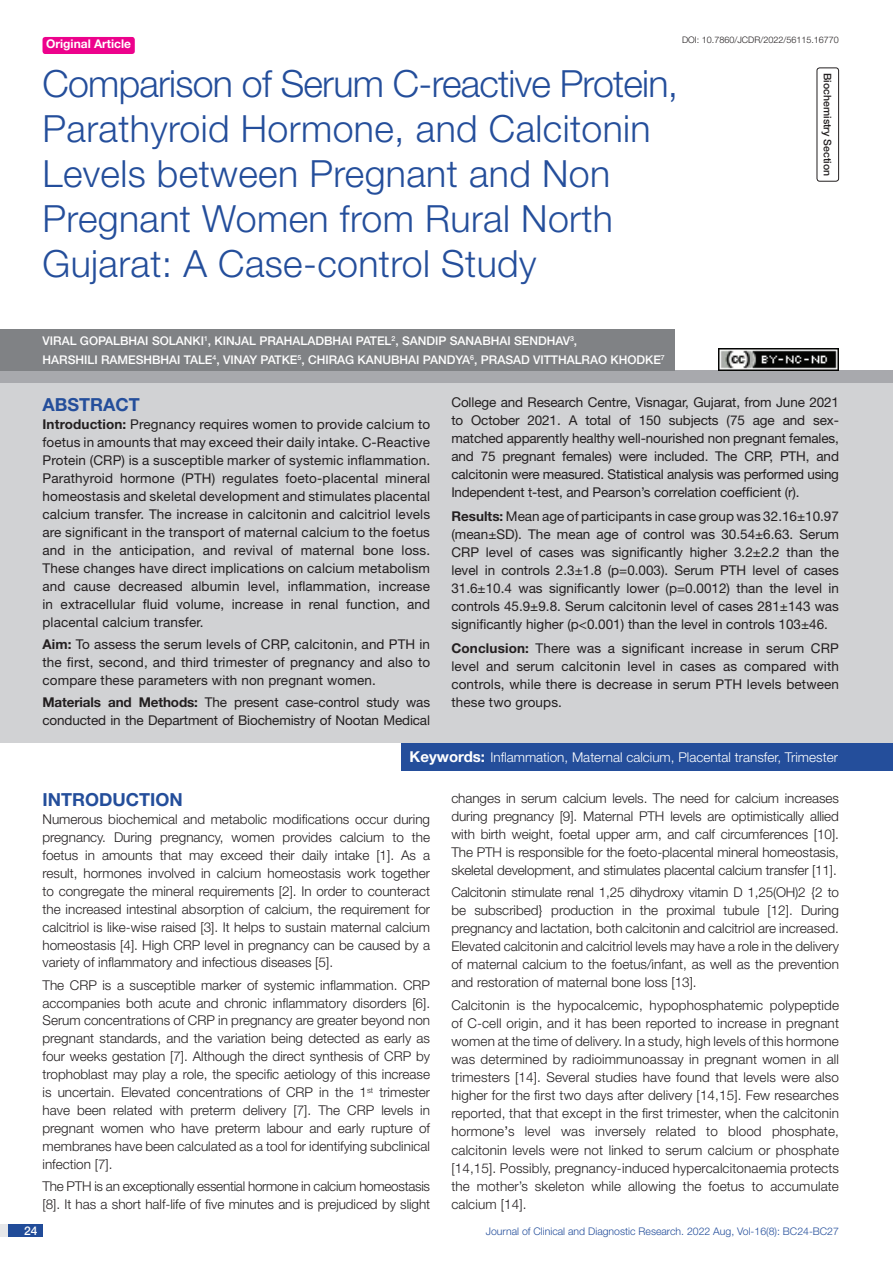
<style>
.page{position:relative;width:893px;height:1263px;background:#fff}
.page>*{position:absolute;margin:0;border:0;box-sizing:border-box;transform-origin:0 0}
.t1{font:300 37.5px/45px "Helvetica Neue";letter-spacing:.01em;color:#244e9b}
.Heading{font:700 18px "Helvetica Neue";color:#244e9b}
.Abstract_head{font:700 18px "Helvetica Neue";color:#244e9b}
.Body_text{font:300 13.5px/17.9px "Helvetica Neue";color:#231f20;text-align:justify}
.Abstract_Text{font:13.5px/18px "Helvetica Neue";color:#231f20;text-align:justify}
.Body_text-2{font:300 13.5px/17.9px "Helvetica Neue";letter-spacing:-.02em;color:#231f20}
.Key_words{font:300 13.5px "Helvetica Neue";color:#fff}
.Author{font:500 12px/18.8px "Helvetica Neue";color:#fff}
.t2{font:700 12px "Helvetica Neue";color:#fff}
.t3{font:300 10.5px "Helvetica Neue";color:#244e9b}
.section{font:500 10.5px "Helvetica Neue";color:#231f20}
.DOI{font:300 9px "Helvetica Neue";color:#231f20}
.s1{font-weight:700}
.s2{font-weight:700;font-size:15px}
.s3{font-weight:400}
</style>
<div class="page">
<div style="left:0;top:1224px;width:43px;height:13px;background:#e6e7e9"></div>
<div style="left:8px;top:1224px;width:35px;height:13px;background:#214c99"></div>
<div style="left:43px;top:37px;width:92px;height:17px;background:#ed028c;border-radius:3px"></div>
<div style="left:817px;top:67px;width:22px;height:115px;border:1px solid #231f20;border-radius:3px"></div>
<div style="left:0;top:371px;width:893px;height:12px;background:#a8a9ad"></div>
<div style="left:0;top:329px;width:675px;height:42px;background:#808285"></div>
<div style="left:0;top:383px;width:893px;height:359px;background:#d1d2d4"></div>
<div style="left:401px;top:743px;width:492px;height:27px;background:#244e9b"></div>
<img style="left:719px;top:348px;width:120px;height:23px">
<p class="t2" style="left:46px;top:37px;width:87px">Original Article</p>
<p class="t1" style="left:43px;top:60px;width:637px">Comparison of Serum C-reactive Protein, Parathyroid Hormone, and Calcitonin Levels between Pregnant and Non Pregnant Women from Rural North Gujarat: A Case-control Study</p>
<p class="DOI" style="left:682px;top:35px;width:158px">DOI: 10.7860/JCDR/2022/56115.16770</p>
<p class="section" style="left:834px;top:73px;width:104px;rotate:90deg">BIOCHEMISTRY SECTION</p>
<p class="Author" style="left:43px;top:331px;width:624px">VIRAL GOPALBHAI SOLANKI<sup>1</sup>, KINJAL PRAHALADBHAI PATEL<sup>2</sup>, SANDIP SANABHAI SENDHAV<sup>3</sup>,<br>HARSHILI RAMESHBHAI TALE<sup>4</sup>, VINAY PATKE<sup>5</sup>, CHIRAG KANUBHAI PANDYA<sup>6</sup>, PRASAD VITTHALRAO KHODKE<sup>7</sup></p>
<p class="Abstract_head" style="left:43px;top:393px;width:99px">ABSTRACT</p>
<p class="Abstract_Text" style="left:43px;top:415px;width:389px"><span class="s1">Introduction:</span> Pregnancy requires women to provide calcium to foetus in amounts that may exceed their daily intake. C-Reactive Protein (CRP) is a susceptible marker of systemic inflammation.<br>Parathyroid hormone (PTH) regulates foeto-placental mineral homeostasis and skeletal development and stimulates placental calcium transfer. The increase in calcitonin and calcitriol levels are significant in the transport of maternal calcium to the foetus and in the anticipation, and revival of maternal bone loss.<br>These changes have direct implications on calcium metabolism and cause decreased albumin level, inflammation, increase in extracellular fluid volume, increase in renal function, and placental calcium transfer.</p>
<p class="Abstract_Text" style="left:43px;top:635px;width:389px"><span class="s1">Aim:</span> To assess the serum levels of CRP, calcitonin, and PTH in the first, second, and third trimester of pregnancy and also to compare these parameters with non pregnant women.</p>
<p class="Abstract_Text" style="left:43px;top:693px;width:389px"><span class="s1">Materials and Methods:</span> The present case-control study was conducted in the Department of Biochemistry of Nootan Medical</p>
<p class="Abstract_Text" style="left:451px;top:393px;width:389px">College and Research Centre, Visnagar, Gujarat, from June 2021 to October 2021. A total of 150 subjects (75 age and sex&shy;matched apparently healthy well-nourished non pregnant females, and 75 pregnant females) were included. The CRP, PTH, and calcitonin were measured. Statistical analysis was performed using Independent t-test, and Pearson’s correlation coefficient (r).</p>
<p class="Abstract_Text" style="left:451px;top:507px;width:389px"><span class="s1">Results:</span> Mean age of participants in case group was 32.16±10.97 (mean±SD). The mean age of control was 30.54±6.63. Serum CRP level of cases was significantly higher 3.2±2.2 than the level in controls 2.3±1.8 (p=0.003). Serum PTH level of cases 31.6±10.4 was significantly lower (p=0.0012) than the level in controls 45.9±9.8. Serum calcitonin level of cases 281±143 was significantly higher (p&lt;0.001) than the level in controls 103±46.</p>
<p class="Abstract_Text" style="left:451px;top:639px;width:389px"><span class="s1">Conclusion:</span> There was a significant increase in serum CRP level and serum calcitonin level in cases as compared with controls, while there is decrease in serum PTH levels between these two groups.</p>
<p class="Key_words" style="left:410px;top:749px;width:430px"><span class="s2">Keywords:</span> Inflammation, Maternal calcium, Placental transfer, Trimester</p>
<p class="Heading" style="left:43px;top:789px;width:142px">INTRODUCTION</p>
<p class="Body_text" style="left:43px;top:810px;width:389px">Numerous biochemical and metabolic modifications occur during pregnancy. During pregnancy, women provides calcium to the foetus in amounts that may exceed their daily intake [1]. As a result, hormones involved in calcium homeostasis work together to congregate the mineral requirements [2]. In order to counteract the increased intestinal absorption of calcium, the requirement for calcitriol is like-wise raised [3]. It helps to sustain maternal calcium homeostasis [4]. High CRP level in pregnancy can be caused by a variety of inflammatory and infectious diseases [5].</p>
<p class="Body_text" style="left:43px;top:975px;width:389px">The CRP is a susceptible marker of systemic inflammation. CRP accompanies both acute and chronic inflammatory disorders [6].<br>Serum concentrations of CRP in pregnancy are greater beyond non pregnant standards, and the variation being detected as early as four weeks gestation [7]. Although the direct synthesis of CRP by trophoblast may play a role, the specific aetiology of this increase is uncertain. Elevated concentrations of CRP in the 1<sup>st</sup> trimester have been related with preterm delivery [7]. The CRP levels in pregnant women who have preterm labour and early rupture of membranes have been calculated as a tool for identifying subclinical infection [7].</p>
<p class="Body_text-2" style="left:43px;top:1177px;width:389px">The PTH is an exceptionally essential hormone in calcium homeostasis [8]. It has a short half-life of five minutes and is prejudiced by slight</p>
<p class="Body_text" style="left:451px;top:789px;width:389px">changes in serum calcium levels. The need for calcium increases during pregnancy [9]. Maternal PTH levels are optimistically allied with birth weight, foetal upper arm, and calf circumferences [10].<br>The PTH is responsible for the foeto-placental mineral homeostasis, skeletal development, and stimulates placental calcium transfer [11].</p>
<p class="Body_text" style="left:451px;top:883px;width:389px">Calcitonin stimulate renal 1,25 dihydroxy vitamin D 1,25(OH)2 {2 to be subscribed} production in the proximal tubule [12]. During pregnancy and lactation, both calcitonin and calcitriol are increased.<br>Elevated calcitonin and calcitriol levels may have a role in the delivery of maternal calcium to the foetus/infant, as well as the prevention and restoration of maternal bone loss [13].</p>
<p class="Body_text" style="left:451px;top:995px;width:389px">Calcitonin is the hypocalcemic, hypophosphatemic polypeptide of C-cell origin, and it has been reported to increase in pregnant women at the time of delivery. In a study, high levels of this hormone was determined by radioimmunoassay in pregnant women in all trimesters [14]. Several studies have found that levels were also higher for the first two days after delivery [14,15]. Few researches reported, that that except in the first trimester, when the calcitonin hormone<span class="s3">’</span>s level was inversely related to blood phosphate, calcitonin levels were not linked to serum calcium or phosphate [14,15]. Possibly, pregnancy-induced hypercalcitonaemia protects the mother’s skeleton while allowing the foetus to accumulate calcium [14].</p>
<p class="Author" style="left:24px;top:1221px;width:15px">24</p>
<p class="t3" style="left:486px;top:1225px;width:355px">Journal of Clinical and Diagnostic Research. 2022 Aug, Vol-16(8): BC24-BC27</p>
</div>
